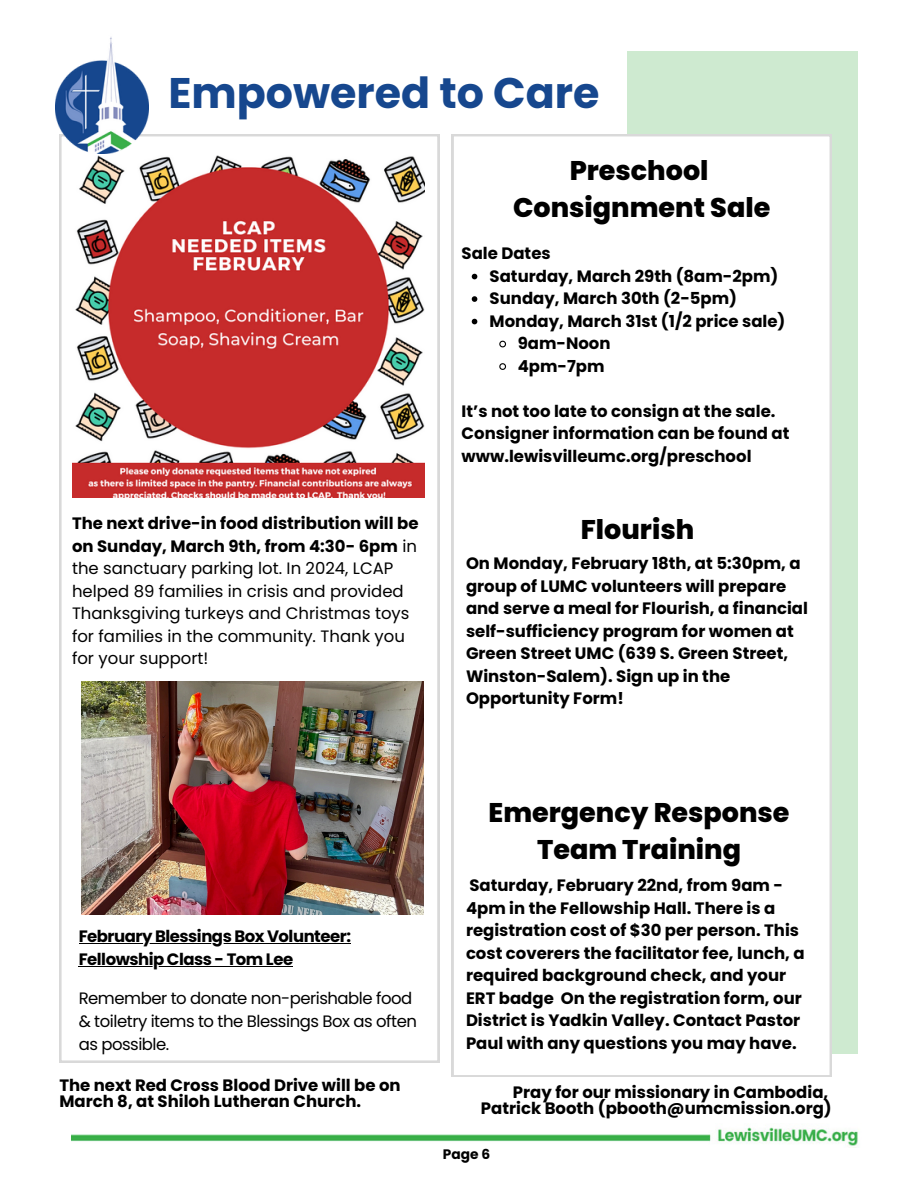
<style>
.page{position:relative;width:918px;height:1188px;background:#fff}
.page>*{position:absolute;margin:0;border:0;box-sizing:border-box;transform-origin:0 0}
.t1{font:700 42.75px "Poppins";color:#16478e}
.t2{font:800 27px/37.2px "Poppins";color:#000;text-align:center}
.t3{font:700 16.5px/22.5px "Poppins";color:#000}
.t4{font:16.5px/22.5px "Poppins";color:#000}
.t5{font:16.5px/23px "Poppins";letter-spacing:-.03em;color:#000}
.t6{font:700 16.5px "Poppins";letter-spacing:-.03em;color:#000}
.t7{font:700 13.8px "Poppins";color:#000}
.s1{font-weight:700}
</style>
<div class="page">
<img style="left:72px;top:1127px;width:786px;height:21px">
<div style="left:628px;top:52px;width:230px;height:1002px;background:#ceead0"></div>
<svg style="left:59px;top:134px;width:381px;height:928px"></svg>
<img style="left:56px;top:37px;width:93px;height:117px">
<div style="left:452px;top:134px;width:380px;height:943px;background:#fff"></div>
<img style="left:81px;top:682px;width:342px;height:232px">
<img style="left:72px;top:156px;width:352px;height:342px">
<hr style="left:79px;top:943px;width:272px;height:1px;background:#000">
<hr style="left:79px;top:966px;width:214px;height:1px;background:#000">
<svg style="left:472px;top:274px;width:5px;height:5px"></svg>
<svg style="left:472px;top:296px;width:5px;height:6px"></svg>
<svg style="left:472px;top:319px;width:5px;height:5px"></svg>
<svg style="left:498px;top:340px;width:9px;height:8px"></svg>
<svg style="left:498px;top:362px;width:9px;height:9px"></svg>
<p class="t1" style="left:168px;top:63px;width:432px">Empowered to Care</p>
<h2 class="t4" style="left:72px;top:512px;width:348px"><span class="s1">The next drive-in food distribution will be on Sunday, March 9th, from 4:30- 6pm</span> in the sanctuary parking lot. In 2024, LCAP helped 89 families in crisis and provided Thanksgiving turkeys and Christmas toys for families in the community. Thank you for your support!</h2>
<p class="t2" style="left:513px;top:152px;width:259px">Preschool<br>Consignment Sale</p>
<p class="t3" style="left:462px;top:242px;width:91px">Sale Dates</p>
<h3 class="t3" style="left:490px;top:265px;width:290px">Saturday, March 29th (8am-2pm)</h3>
<h2 class="t3" style="left:490px;top:287px;width:249px">Sunday, March 30th (2-5pm)</h2>
<h3 class="t3" style="left:490px;top:310px;width:297px">Monday, March 31st (1/2 price sale)</h3>
<h2 class="t3" style="left:518px;top:332px;width:94px">9am-Noon</h2>
<h3 class="t3" style="left:518px;top:355px;width:88px">4pm-7pm</h3>
<h3 class="t3" style="left:462px;top:400px;width:329px">It’s not too late to consign at the sale.<br>Consigner information can be found at www.lewisvilleumc.org/preschool</h3>
<p class="t2" style="left:581px;top:511px;width:115px">Flourish</p>
<p class="t3" style="left:466px;top:552px;width:344px">On Monday, February 18th, at 5:30pm, a group of LUMC volunteers will prepare and serve a meal for Flourish, a financial self-sufficiency program for women at Green Street UMC (639 S. Green Street, Winston-Salem). Sign up in the Opportunity Form!</p>
<p class="t2" style="left:489px;top:794px;width:302px">Emergency Response<br>Team Training</p>
<h3 class="t3" style="left:466px;top:874px;width:340px">Saturday, February 22nd, from 9am - 4pm in the Fellowship Hall. There is a registration cost of $30 per person. This cost coverers the facilitator fee, lunch, a required background check, and your ERT badge On the registration form, our District is Yadkin Valley. Contact Pastor Paul with any questions you may have.</h3>
<p class="t6" style="left:79px;top:924px;width:274px">February Blessings Box Volunteer:</p>
<h4 class="t6" style="left:79px;top:947px;width:216px">Fellowship Class - Tom Lee</h4>
<h4 class="t5" style="left:79px;top:986px;width:335px">Remember to donate non-perishable food</h4>
<p class="t5" style="left:79px;top:1009px;width:340px">&amp; toiletry items to the Blessings Box as often as possible.</p>
<h3 class="t3" style="left:59px;top:1078px;width:343px;line-height:15.8px">The next Red Cross Blood Drive will be on<br>March 8, at Shiloh Lutheran Church.</h3>
<p class="t3" style="left:481px;top:1084px;width:352px;line-height:15.8px;text-align:right">Pray for our missionary in Cambodia,<br>Patrick Booth (pbooth@umcmission.org)</p>
<h1 class="t7" style="left:443px;top:1145px;width:49px">Page 6</h1>
</div>
